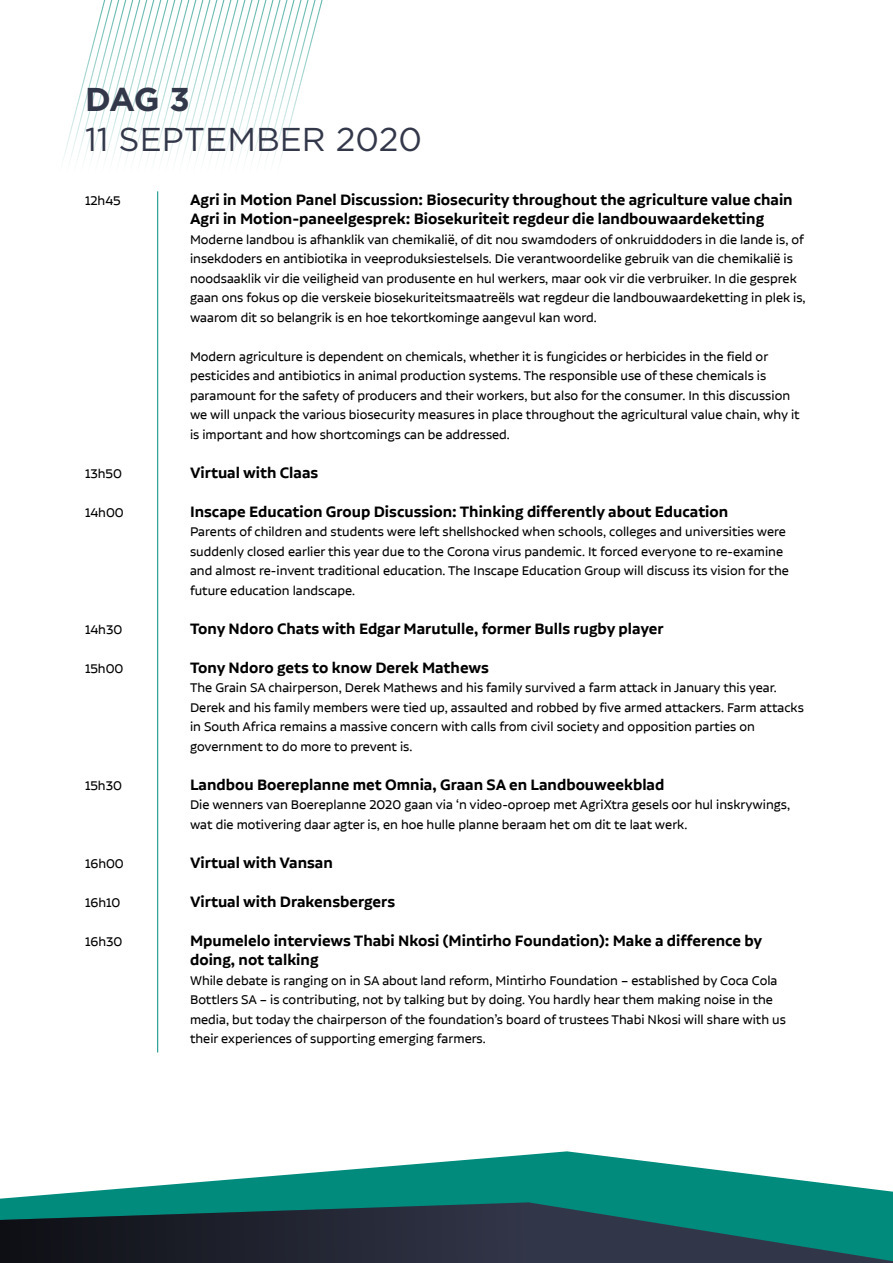
<style>
.page{position:relative;width:893px;height:1263px;background:#fff}
.page>*{position:absolute;margin:0;border:0;box-sizing:border-box;transform-origin:0 0}
.t1{font:33px "Gotham";color:#33374a}
.t2{font:700 33px "Gotham";color:#33374a}
.t3{font:600 18px/19.5px "Alvar Essential";color:#000}
.t4{font:15px/19.5px "Alvar Essential";color:#000}
</style>
<div class="page">
<svg style="left:62px;top:0;width:261px;height:296px"></svg>
<hr style="left:157px;top:191px;width:1px;height:861px;background:#008b7d">
<svg style="left:0;top:1151px;width:893px;height:51px;fill:#008b7d"></svg>
<svg style="left:0;top:1202px;width:893px;height:61px;background:#1b454b"></svg>
<h1 class="t2" style="left:85px;top:78px;width:107px">DAG 3</h1>
<h1 class="t1" style="left:85px;top:118px;width:339px">11 SEPTEMBER 2020</h1>
<p class="t4" style="left:85px;top:190px;width:37px">12h45</p>
<p class="t3" style="left:190px;top:189px;width:604px">Agri in Motion Panel Discussion: Biosecurity throughout the agriculture value chain<br>Agri in Motion-paneelgesprek: Biosekuriteit regdeur die landbouwaardeketting</p>
<p class="t4" style="left:190px;top:229px;width:617px">Moderne landbou is afhanklik van chemikalië, of dit nou swamdoders of onkruiddoders in die lande is, of insekdoders en antibiotika in veeproduksiestelsels. Die verantwoordelike gebruik van die chemikalië is noodsaaklik vir die veiligheid van produsente en hul werkers, maar ook vir die verbruiker. In die gesprek gaan ons fokus op die verskeie biosekuriteitsmaatreëls wat regdeur die landbouwaardeketting in plek is, waarom dit so belangrik is en hoe tekortkominge aangevul kan word.</p>
<p class="t4" style="left:190px;top:346px;width:611px">Modern agriculture is dependent on chemicals, whether it is fungicides or herbicides in the field or pesticides and antibiotics in animal production systems. The responsible use of these chemicals is paramount for the safety of producers and their workers, but also for the consumer. In this discussion we will unpack the various biosecurity measures in place throughout the agricultural value chain, why it is important and how shortcomings can be addressed.</p>
<p class="t4" style="left:85px;top:463px;width:39px">13h50</p>
<p class="t3" style="left:190px;top:462px;width:130px">Virtual with Claas</p>
<p class="t4" style="left:85px;top:502px;width:40px">14h00</p>
<p class="t3" style="left:190px;top:501px;width:540px">Inscape Education Group Discussion: Thinking differently about Education</p>
<p class="t4" style="left:190px;top:522px;width:600px">Parents of children and students were left shellshocked when schools, colleges and universities were suddenly closed earlier this year due to the Corona virus pandemic. It forced everyone to re-examine and almost re-invent traditional education. The Inscape Education Group will discuss its vision for the future education landscape.</p>
<p class="t4" style="left:85px;top:619px;width:39px">14h30</p>
<p class="t3" style="left:190px;top:618px;width:475px">Tony Ndoro Chats with Edgar Marutulle, former Bulls rugby player</p>
<p class="t4" style="left:85px;top:658px;width:40px">15h00</p>
<p class="t3" style="left:190px;top:657px;width:300px">Tony Ndoro gets to know Derek Mathews</p>
<p class="t4" style="left:190px;top:678px;width:615px">The Grain SA chairperson, Derek Mathews and his family survived a farm attack in January this year.<br>Derek and his family members were tied up, assaulted and robbed by five armed attackers. Farm attacks in South Africa remains a massive concern with calls from civil society and opposition parties on government to do more to prevent is.</p>
<p class="t4" style="left:85px;top:775px;width:39px">15h30</p>
<p class="t3" style="left:190px;top:774px;width:476px">Landbou Boereplanne met Omnia, Graan SA en Landbouweekblad</p>
<p class="t4" style="left:190px;top:795px;width:602px">Die wenners van Boereplanne 2020 gaan via ‘n video-oproep met AgriXtra gesels oor hul inskrywings, wat die motivering daar agter is, en hoe hulle planne beraam het om dit te laat werk.</p>
<p class="t4" style="left:85px;top:853px;width:40px">16h00</p>
<p class="t3" style="left:190px;top:852px;width:144px">Virtual with Vansan</p>
<p class="t4" style="left:85px;top:892px;width:37px">16h10</p>
<p class="t3" style="left:190px;top:891px;width:207px">Virtual with Drakensbergers</p>
<p class="t4" style="left:85px;top:931px;width:39px">16h30</p>
<p class="t3" style="left:190px;top:930px;width:574px">Mpumelelo interviews Thabi Nkosi (Mintirho Foundation): Make a difference by doing, not talking</p>
<p class="t4" style="left:190px;top:970px;width:597px">While debate is ranging on in SA about land reform, Mintirho Foundation – established by Coca Cola Bottlers SA – is contributing, not by talking but by doing. You hardly hear them making noise in the media, but today the chairperson of the foundation’s board of trustees Thabi Nkosi will share with us their experiences of supporting emerging farmers.</p>
</div>
